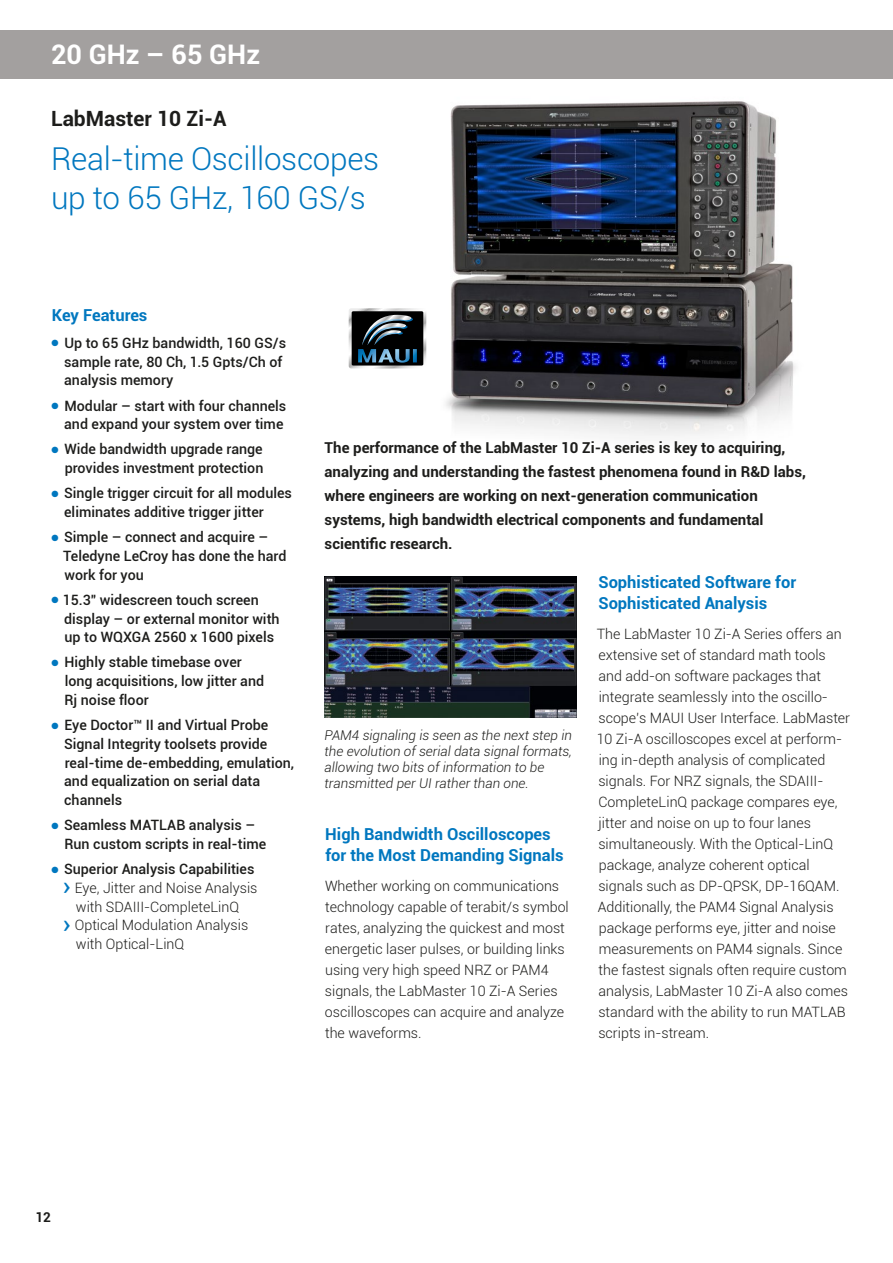
<style>
.page{position:relative;width:893px;height:1263px;background:#fff}
.page>*{position:absolute;margin:0;border:0;box-sizing:border-box;transform-origin:0 0}
.t1{font:300 31.5px/39px "Roboto";letter-spacing:-.01em;color:#0077bf}
.t2{font:700 27px "Roboto";color:#fff}
.t3{font:700 21px "Roboto";color:#1d1d1b}
.t4{font:700 16.5px/21px "Roboto";color:#0077bf}
.t5{font:700 15px/24px "Roboto";color:#1d1d1b}
.t6{font:300 14.25px/21px "Roboto";color:#1d1d1b}
.t7{font:500 14.25px/18.8px "Roboto";color:#1d1d1b}
.t8{font:italic 300 13.5px/16.2px "Roboto";color:#1d1d1b}
.t9{font:700 13.5px "Roboto";color:#1d1d1b}
.s1{color:#0077bf}
.s2{font-weight:400;font-size:27px;color:#0077bf}
</style>
<div class="page">
<div style="left:0;top:30px;width:893px;height:48px;background:#a3a09f"></div>
<img style="left:375px;top:101px;width:421px;height:335px">
<img style="left:325px;top:576px;width:252px;height:141px">
<svg style="left:349px;top:308px;width:77px;height:60px;background:#3e4950"></svg>
<h2 class="t2" style="left:51px;top:35px;width:211px">20 GHz – 65 GHz</h2>
<h3 class="t3" style="left:51px;top:104px;width:177px">LabMaster 10 Zi-A</h3>
<h1 class="t1" style="left:51px;top:138px;width:330px">Real-time Oscilloscopes up to 65 GHz, 160 GS/s</h1>
<p class="t4" style="left:52px;top:304px;width:97px">Key Features</p>
<p class="t7" style="left:64px;top:333px;width:223px;text-indent:-13px"><span class="s1">●</span> Up to 65 GHz bandwidth, 160 GS/s sample rate, 80 Ch, 1.5 Gpts/Ch of analysis memory</p>
<p class="t7" style="left:51px;top:396px;width:236px;text-align:right"><span class="s1">●</span> Modular – start with four channels and expand your system over time</p>
<p class="t7" style="left:51px;top:439px;width:213px;text-align:right"><span class="s1">●</span> Wide bandwidth upgrade range provides investment protection</p>
<p class="t7" style="left:64px;top:483px;width:229px;text-indent:-13px"><span class="s1">●</span> Single trigger circuit for all modules eliminates additive trigger jitter</p>
<p class="t7" style="left:63px;top:527px;width:225px;text-indent:-12px"><span class="s1">●</span> Simple – connect and acquire –<br>Teledyne LeCroy has done the hard work for you</p>
<p class="t7" style="left:64px;top:590px;width:217px;text-indent:-13px"><span class="s1">●</span> 15.3″ widescreen touch screen display – or external monitor with up to WQXGA 2560 x 1600 pixels</p>
<p class="t7" style="left:65px;top:652px;width:201px;text-indent:-13px"><span class="s1">●</span> Highly stable timebase over long acquisitions, low jitter and<br>Rj noise floor</p>
<p class="t7" style="left:64px;top:715px;width:231px;text-indent:-13px"><span class="s1">●</span> Eye Doctor™ II and Virtual Probe<br>Signal Integrity toolsets provide real-time de-embedding, emulation, and equalization on serial data channels</p>
<p class="t7" style="left:65px;top:815px;width:203px;text-indent:-13px"><span class="s1">●</span> Seamless MATLAB analysis –<br>Run custom scripts in real-time</p>
<p class="t7" style="left:51px;top:859px;width:205px"><span class="s1">●</span> Superior Analysis Capabilities</p>
<p class="t6" style="left:63px;top:877px;width:196px"><span class="s2">›</span> Eye, Jitter and Noise Analysis</p>
<p class="t6" style="left:76px;top:896px;width:165px">with SDAIII-CompleteLinQ</p>
<p class="t6" style="left:63px;top:914px;width:187px"><span class="s2">›</span> Optical Modulation Analysis</p>
<p class="t6" style="left:76px;top:933px;width:110px">with Optical-LinQ</p>
<p class="t5" style="left:325px;top:435px;width:483px">The performance of the LabMaster 10 Zi-A series is key to acquiring, analyzing and understanding the fastest phenomena found in R&amp;D labs, where engineers are working on next-generation communication systems, high bandwidth electrical components and fundamental scientific research.</p>
<p class="t8" style="left:325px;top:726px;width:249px">PAM4 signaling is seen as the next step in the evolution of serial data signal formats, allowing two bits of information to be transmitted per UI rather than one.</p>
<p class="t4" style="left:325px;top:823px;width:240px">High Bandwidth Oscilloscopes for the Most Demanding Signals</p>
<p class="t6" style="left:325px;top:875px;width:245px">Whether working on communications technology capable of terabit/s symbol rates, analyzing the quickest and most energetic laser pulses, or building links using very high speed NRZ or PAM4 signals, the LabMaster 10 Zi-A Series oscilloscopes can acquire and analyze the waveforms.</p>
<p class="t4" style="left:598px;top:571px;width:199px">Sophisticated Software for<br>Sophisticated Analysis</p>
<p class="t6" style="left:597px;top:623px;width:255px">The LabMaster 10 Zi-A Series offers an extensive set of standard math tools and add-on software packages that integrate seamlessly into the oscillo&shy;scope’s MAUI User Interface. LabMaster 10 Zi-A oscilloscopes excel at perform&shy;ing in-depth analysis of complicated signals. For NRZ signals, the SDAIII-CompleteLinQ package compares eye, jitter and noise on up to four lanes simultaneously. With the Optical-LinQ package, analyze coherent optical signals such as DP-QPSK, DP-16QAM.<br>Additionally, the PAM4 Signal Analysis package performs eye, jitter and noise measurements on PAM4 signals. Since the fastest signals often require custom analysis, LabMaster 10 Zi-A also comes standard with the ability to run MATLAB scripts in-stream.</p>
<p class="t9" style="left:36px;top:1208px;width:17px">12</p>
</div>
